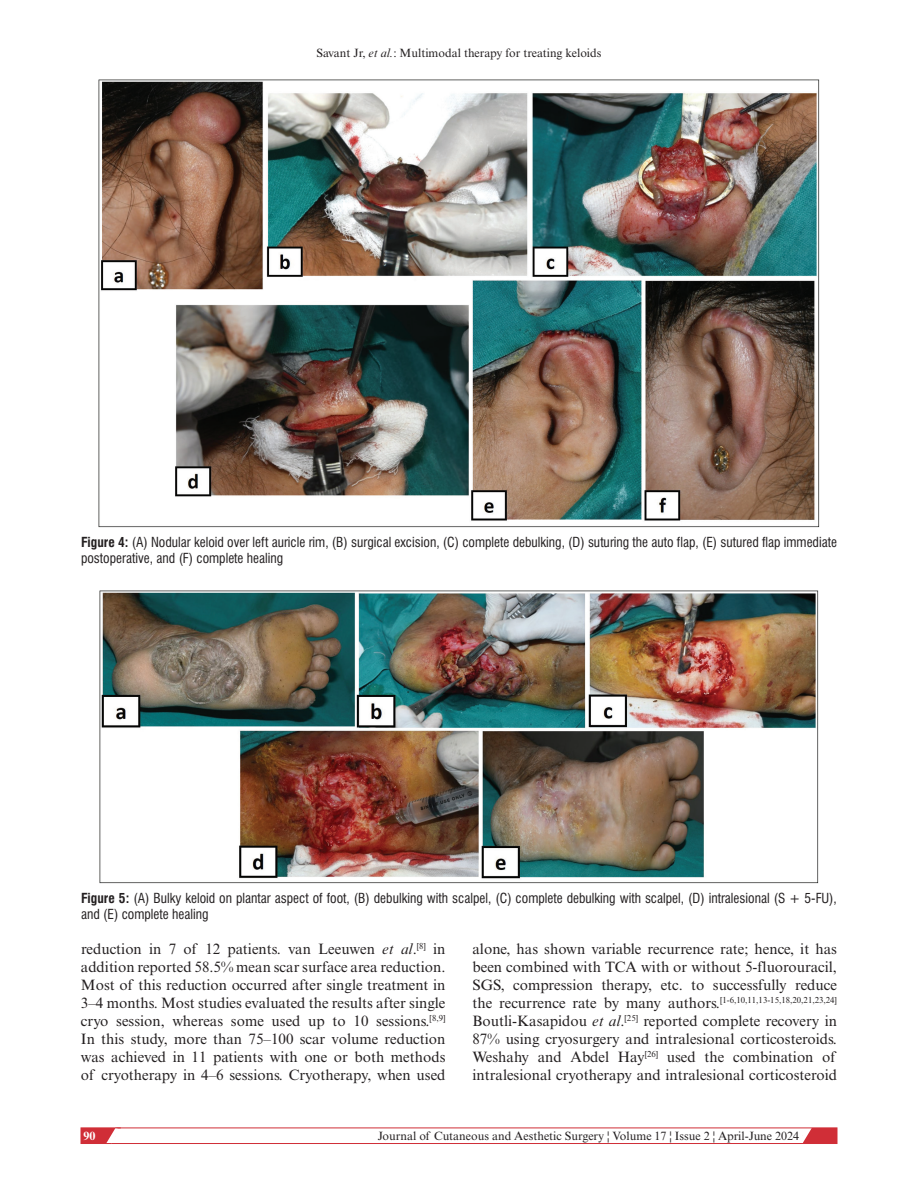
<style>
.page{position:relative;width:918px;height:1188px;background:#fff}
.page>*{position:absolute;margin:0;border:0;box-sizing:border-box;transform-origin:0 0}
.t1{font:15px/18px "Times New Roman MT Std";color:#231f20;text-align:justify}
.t2{font:condensed 13.5px/16.5px "Swiss 721 BT";color:#231f20}
.t3{font:12px "Times New Roman MT Std";color:#231f20}
.t4{font:700 12px "Times New Roman MT Std";color:#fff}
.t5{font:8.7px "Times New Roman MT Std";color:#231f20}
.s1{font-style:italic}
.s2{font-weight:700}
.s3{font-size:15px}
</style>
<div class="page">
<svg style="left:798px;top:1127px;width:39px;height:15px"></svg>
<div style="left:81px;top:1128px;width:756px;height:16px;border:1px solid #d02e37"></div>
<svg style="left:81px;top:1127px;width:40px;height:17px"></svg>
<img style="left:99px;top:591px;width:720px;height:292px">
<img style="left:99px;top:80px;width:720px;height:447px">
<p class="t3" style="left:317px;top:46px;width:286px">Savant Jr, <span class="s1">et al.</span>: Multimodal therapy for treating keloids</p>
<p class="t2" style="left:81px;top:534px;width:758px"><span class="s2">Figure 4:</span> (A) Nodular keloid over left auricle rim, (B) surgical excision, (C) complete debulking, (D) suturing the auto flap, (E) sutured flap immediate postoperative, and (F) complete healing</p>
<p class="t2" style="left:81px;top:890px;width:757px"><span class="s2">Figure 5:</span> (A) Bulky keloid on plantar aspect of foot, (B) debulking with scalpel, (C) complete debulking with scalpel, (D) intralesional (S + 5-FU), and (E) complete healing</p>
<p class="t1" style="left:81px;top:940px;width:366px">reduction in 7 of 12 patients. van Leeuwen <span class="s1">et al</span>.<sup>[8]</sup> in addition reported 58.5% mean scar surface area reduction.<br>Most of this reduction occurred after single treatment in 3–4 months. Most studies evaluated the results after single cryo session, whereas some used up to 10 sessions.<sup>[8,9] </sup>In this study, more than 75–100 scar volume reduction was achieved in 11 patients with one or both methods of cryotherapy in 4–6 sessions. Cryotherapy, when used</p>
<p class="t1" style="left:472px;top:940px;width:366px">alone, has shown variable recurrence rate; hence, it has been combined with TCA with or without 5-fluorouracil, SGS, compression therapy, etc. to successfully reduce</p>
<p class="t5" style="left:472px;top:995px;width:366px"><span class="s3">the recurrence rate by many authors.</span>[1-6,10,11,13-15,18,20,21,23,24]</p>
<p class="t1" style="left:472px;top:1012px;width:366px">Boutli-Kasapidou <span class="s1">et al</span>.<sup>[25]</sup> reported complete recovery in 87% using cryosurgery and intralesional corticosteroids.<br>Weshahy and Abdel Hay<sup>[26]</sup> used the combination of intralesional cryotherapy and intralesional corticosteroid</p>
<p class="t4" style="left:83px;top:1128px;width:13px">90</p>
<p class="t3" style="left:378px;top:1129px;width:423px">Journal of Cutaneous and Aesthetic Surgery ¦ Volume 17 ¦ Issue 2 ¦ April-June 2024</p>
</div>
